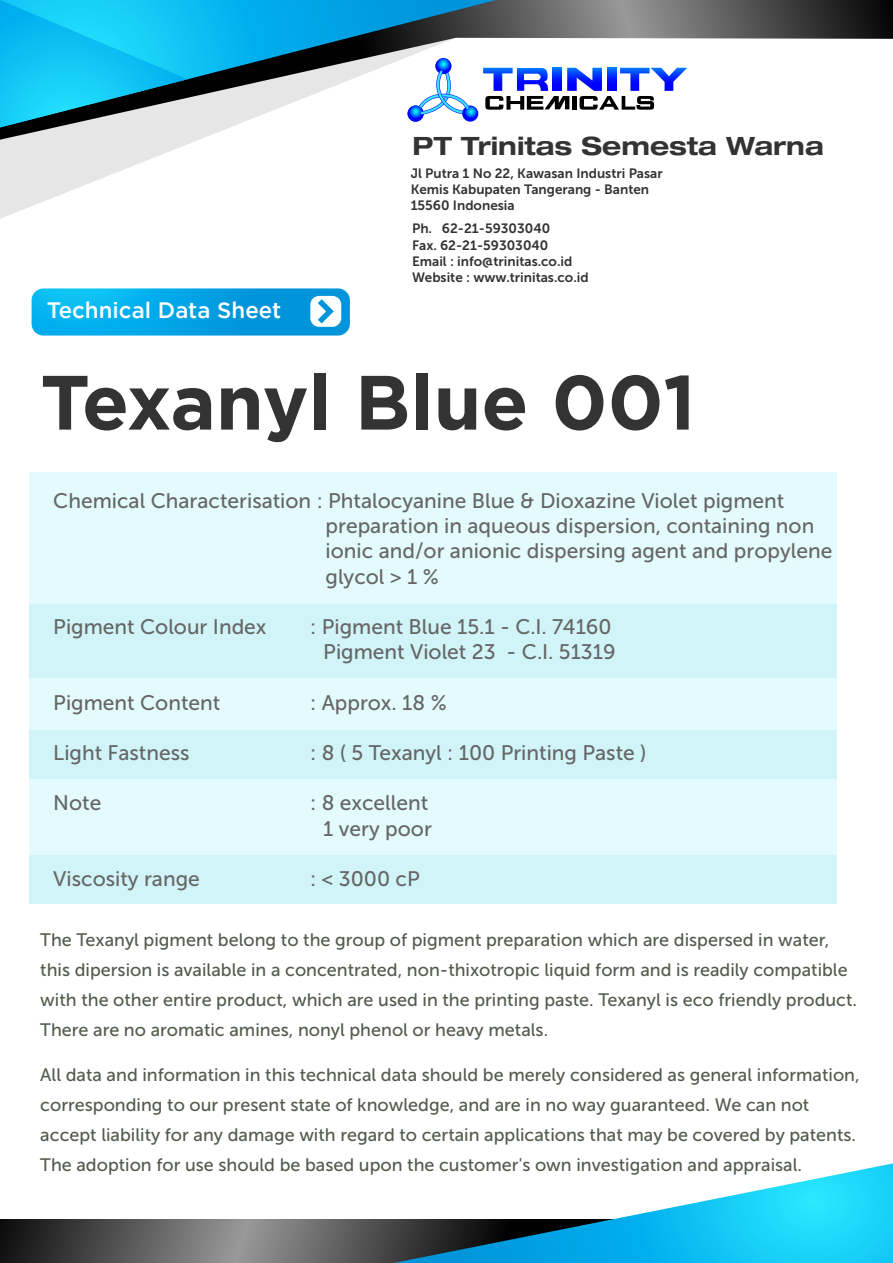
<style>
.page{position:relative;width:893px;height:1263px;background:#fff}
.page>*{position:absolute;margin:0;border:0;box-sizing:border-box;transform-origin:0 0}
.t1{font:700 76.8px "Gotham";color:#333}
.t2{font:700 expanded 25.35px "Helvetica Neue LT Pro";color:#333}
.t3{font:500 22.35px "Gotham";color:#fff}
.t4{font:21px/25.2px "Museo Sans 500";color:#666;text-align:right}
.t5{font:18px/30px "Museo Sans 500";color:#535b4d}
.t6{font:13.5px/16.2px "Museo Sans 700";color:#333}
</style>
<div class="page">
<svg style="left:0;top:140px;width:197px;height:79px;fill:#ededed"></svg>
<svg style="left:0;top:1219px;width:394px;height:44px;background:#5d5d5d"></svg>
<svg style="left:0;top:0;width:893px;height:140px"></svg>
<svg style="left:188px;top:0;width:308px;height:127px"></svg>
<svg style="left:394px;top:1163px;width:499px;height:100px"></svg>
<div style="left:30px;top:472px;width:807px;height:134px;background:#e3fbfc"></div>
<div style="left:30px;top:677px;width:807px;height:57px;background:#e3fbfc"></div>
<div style="left:30px;top:730px;width:807px;height:51px;background:#d0f4f7"></div>
<div style="left:30px;top:852px;width:807px;height:52px;background:#d0f4f7"></div>
<div style="left:30px;top:779px;width:807px;height:75px;background:#e3fbfc"></div>
<svg style="left:32px;top:288px;width:318px;height:48px;background:#14abe7"></svg>
<svg style="left:0;top:0;width:188px;height:127px;background:#22b6da"></svg>
<div style="left:30px;top:604px;width:807px;height:74px;background:#d0f4f7"></div>
<svg style="left:408px;top:105px;width:16px;height:17px"></svg>
<svg style="left:408px;top:106px;width:15px;height:15px"></svg>
<svg style="left:436px;top:58px;width:15px;height:16px"></svg>
<svg style="left:462px;top:105px;width:16px;height:17px"></svg>
<svg style="left:463px;top:106px;width:15px;height:15px"></svg>
<svg style="left:419px;top:69px;width:50px;height:46px"></svg>
<svg style="left:483px;top:68px;width:204px;height:42px"></svg>
<p class="t3" style="left:47px;top:295px;width:236px">Technical Data Sheet</p>
<h2 class="t2" style="left:413px;top:130px;width:413px">PT Trinitas Semesta Warna</h2>
<p class="t6" style="left:411px;top:165px;width:254px">Jl Putra 1 No 22, Kawasan Industri Pasar<br>Kemis Kabupaten Tangerang - Banten<br>15560 Indonesia</p>
<p class="t6" style="left:412px;top:221px;width:178px">Ph. 62-21-59303040<br>Fax. 62-21-59303040<br>Email : info@trinitas.co.id<br>Website : www.trinitas.co.id</p>
<h1 class="t1" style="left:40px;top:351px;width:657px">Texanyl Blue 001</h1>
<p class="t4" style="left:326px;top:488px;width:508px;text-align:left;text-indent:-272px">Chemical Characterisation : Phtalocyanine Blue &amp; Dioxazine Violet pigment preparation in aqueous dispersion, containing non ionic and/or anionic dispersing agent and propylene glycol &gt; 1 %</p>
<p class="t4" style="left:53px;top:614px;width:215px">Pigment Colour Index</p>
<p class="t4" style="left:310px;top:614px;width:307px">: Pigment Blue 15.1 - C.I. 74160<br>Pigment Violet 23 - C.I. 51319</p>
<p class="t4" style="left:53px;top:690px;width:169px">Pigment Content</p>
<p class="t4" style="left:310px;top:690px;width:138px">: Approx. 18 %</p>
<p class="t4" style="left:53px;top:740px;width:138px">Light Fastness</p>
<p class="t4" style="left:310px;top:740px;width:338px">: 8 ( 5 Texanyl : 100 Printing Paste )</p>
<p class="t4" style="left:53px;top:791px;width:50px">Note</p>
<p class="t4" style="left:310px;top:791px;width:123px">: 8 excellent<br>1 very poor</p>
<p class="t4" style="left:53px;top:866px;width:148px">Viscosity range</p>
<p class="t4" style="left:310px;top:866px;width:111px">: &lt; 3000 cP</p>
<p class="t5" style="left:40px;top:925px;width:818px">The Texanyl pigment belong to the group of pigment preparation which are dispersed in water, this dipersion is available in a concentrated, non-thixotropic liquid form and is readily compatible with the other entire product, which are used in the printing paste. Texanyl is eco friendly product.<br>There are no aromatic amines, nonyl phenol or heavy metals.</p>
<p class="t5" style="left:40px;top:1060px;width:821px">All data and information in this technical data should be merely considered as general information, corresponding to our present state of knowledge, and are in no way guaranteed. We can not accept liability for any damage with regard to certain applications that may be covered by patents.<br>The adoption for use should be based upon the customer's own investigation and appraisal.</p>
</div>
